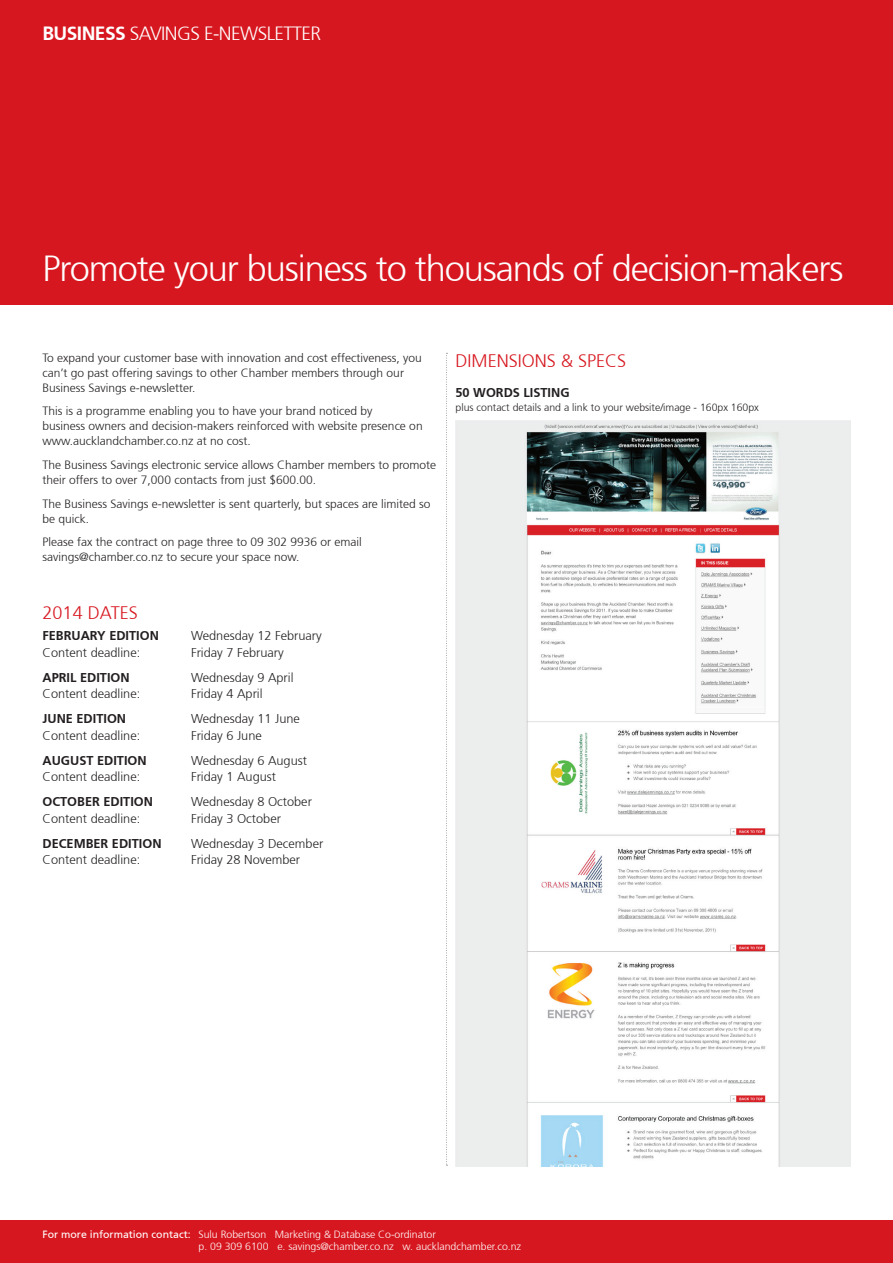
<style>
.page{position:relative;width:893px;height:1263px;background:#fff}
.page>*{position:absolute;margin:0;border:0;box-sizing:border-box;transform-origin:0 0}
.t1{font:300 36.15px "Frutiger";letter-spacing:-.03em;color:#fff}
.t2{font:300 19.2px "Frutiger";letter-spacing:-.03em;color:#fff}
.t3{font:300 18.15px "Frutiger";color:#d7171f}
.t4{font:300 12.75px "Frutiger";color:#231f20}
.t5{font:700 12.75px "Frutiger";color:#231f20}
.t6{font:300 12px/15px "Frutiger";color:#231f20}
.t7{font:300 10.5px/12px "Frutiger";color:#fff}
.t8{font:300 10.5px "Frutiger";color:#231f20}
.s1{font-weight:700}
.s2{font-weight:400}
</style>
<div class="page">
<div style="left:0;top:1220px;width:893px;height:43px;background:#d7171f"></div>
<div style="left:0;top:0;width:893px;height:305px;background:#d7171f"></div>
<svg style="left:446px;top:353px;width:1px;height:813px"></svg>
<img style="left:455px;top:420px;width:395px;height:746px">
<h2 class="t2" style="left:43px;top:23px;width:188px"><span class="s1">BUSIN ESS</span> SAVINGS e-newsletter</h2>
<h1 class="t1" style="left:43px;top:248px;width:803px">Promote your business to thousands of decision-makers</h1>
<p class="t6" style="left:43px;top:350px;width:381px">To expand your customer base with innovation and cost effectiveness, you can’t go past offering savings to other Chamber members through our<br>Business Savings e-newsletter.</p>
<p class="t6" style="left:43px;top:404px;width:382px">This is a programme enabling you to have your brand noticed by<br>business owners and decision-makers reinforced with website presence on www.aucklandchamber.co.nz at no cost.</p>
<p class="t6" style="left:43px;top:457px;width:395px">The Business Savings electronic service allows Chamber members to promote their offers to over 7,000 contacts from just $600.00.</p>
<p class="t6" style="left:43px;top:496px;width:390px">The Business Savings e-newsletter is sent quarterly, but spaces are limited so be quick.</p>
<p class="t6" style="left:43px;top:534px;width:321px">Please fax the contract on page three to 09 302 9936 or email savings@chamber.co.nz to secure your space now.</p>
<h3 class="t3" style="left:43px;top:602px;width:97px">2014 DATES</h3>
<p class="t5" style="left:43px;top:628px;width:102px">FEBRUARY EDITION</p>
<p class="t4" style="left:191px;top:628px;width:132px">Wednesday 12 February</p>
<p class="t4" style="left:43px;top:645px;width:99px">Content deadline:</p>
<p class="t4" style="left:191px;top:645px;width:94px">Friday 7 February</p>
<p class="t5" style="left:43px;top:669px;width:73px">APRIL EDITION</p>
<p class="t4" style="left:191px;top:670px;width:104px">Wednesday 9 April</p>
<p class="t4" style="left:43px;top:686px;width:99px">Content deadline:</p>
<p class="t4" style="left:191px;top:686px;width:73px">Friday 4 April</p>
<p class="t5" style="left:43px;top:711px;width:69px">JUNE EDITION</p>
<p class="t4" style="left:191px;top:711px;width:110px">Wednesday 11 June</p>
<p class="t4" style="left:43px;top:728px;width:99px">Content deadline:</p>
<p class="t4" style="left:191px;top:728px;width:72px">Friday 6 June</p>
<p class="t5" style="left:43px;top:752px;width:19px">AUGU</p>
<p class="t5" style="left:79px;top:752px;width:53px">ST EDITION</p>
<p class="t4" style="left:191px;top:753px;width:117px">Wednesday 6 August</p>
<p class="t4" style="left:43px;top:769px;width:99px">Content deadline:</p>
<p class="t4" style="left:191px;top:769px;width:87px">Friday 1 August</p>
<p class="t5" style="left:43px;top:794px;width:96px">OCTOBE R EDITION</p>
<p class="t4" style="left:191px;top:794px;width:122px">Wednesday 8 October</p>
<p class="t4" style="left:43px;top:811px;width:99px">Content deadline:</p>
<p class="t4" style="left:191px;top:811px;width:91px">Friday 3 October</p>
<p class="t5" style="left:43px;top:836px;width:105px">DECEMBER EDITION</p>
<p class="t4" style="left:191px;top:836px;width:134px">Wednesday 3 December</p>
<p class="t4" style="left:43px;top:852px;width:99px">Content deadline:</p>
<p class="t4" style="left:191px;top:852px;width:111px">Friday 28 November</p>
<h3 class="t3" style="left:455px;top:350px;width:22px">Dimensi</h3>
<h3 class="t3" style="left:522px;top:350px;width:76px">ons &amp; Specs</h3>
<p class="t5" style="left:455px;top:385px;width:114px">50 WORDS LISTING</p>
<p class="t8" style="left:455px;top:401px;width:305px">plus contact details and a link to your website/image - 160px 160px</p>
<p class="t7" style="left:199px;top:1229px;width:324px;text-indent:-156px"><span class="s2">For more information contact:</span> Sulu Robertson Marketing &amp; Database Co-ordinator<br>p. 09 309 6100 e. savings@chamber.co.nz w. aucklandchamber.co.nz</p>
</div>
